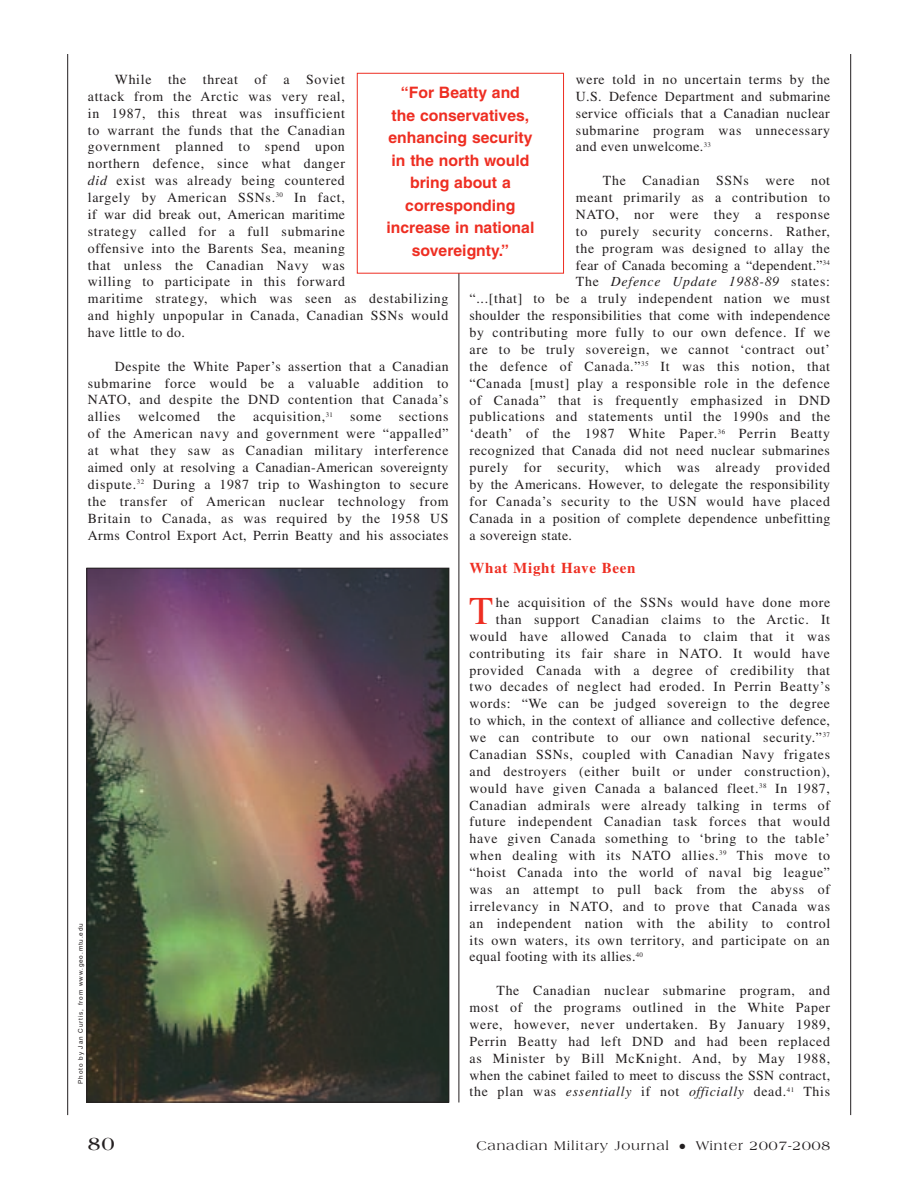
<style>
.page{position:relative;width:918px;height:1188px;background:#fff}
.page>*{position:absolute;margin:0;border:0;box-sizing:border-box;transform-origin:0 0}
.t1{font:39.3px "Times";color:#ee2e22}
.t2{font:700 19.5px "Americana";color:#231f20}
.t3{font:700 15.75px/22.5px "Helvetica";color:#ee2e22;text-align:center}
.t4{font:700 15px "Times";letter-spacing:.05em;color:#ee2e22}
.t5{font:13.8px/16.8px "Times";letter-spacing:.05em;color:#231f20;text-align:justify}
.t6{font:13.8px "Times";letter-spacing:.025em;color:#231f20}
.t7{font:13.8px "Times";letter-spacing:.03em;color:#231f20}
.t8{font:italic 13.8px "Times";letter-spacing:.05em;color:#231f20}
.t9{font:13.5px "Americana";letter-spacing:.065em;color:#231f20}
.t10{font:6.3px "Helvetica";letter-spacing:.14em;color:#231f20}
.s1{font-style:italic}
.s2{font-style:normal}
</style>
<div class="page">
<hr style="left:850px;top:54px;width:1px;height:1061px;background:#231f20">
<hr style="left:67px;top:54px;width:1px;height:1061px;background:#231f20">
<hr style="left:459px;top:73px;width:1px;height:1029px;background:#231f20">
<img style="left:88px;top:570px;width:359px;height:530px">
<div style="left:357px;top:73px;width:207px;height:200px;background:#fff"></div>
<div style="left:357px;top:73px;width:207px;height:201px;border:1px solid #ee2e22"></div>
<p class="t5" style="left:88px;top:72px;width:362px;text-align:left;text-indent:27px">While the threat of a Soviet<br>attack from the Arctic was very real,<br>in 1987, this threat was insufficient<br>to warrant the funds that the Canadian<br>government planned to spend upon<br>northern defence, since what danger<br><span class="s1">did</span> exist was already being countered<br>largely by American SSNs.<sup>30</sup> In fact,<br>if war did break out, American maritime<br>strategy called for a full submarine<br>offensive into the Barents Sea, meaning<br>that unless the Canadian Navy was<br>willing to participate in this forward<br>maritime strategy, which was seen as destabilizing and highly unpopular in Canada, Canadian SSNs would have little to do.</p>
<p class="t5" style="left:88px;top:359px;width:362px;text-indent:27px">Despite the White Paper’s assertion that a Canadian submarine force would be a valuable addition to NATO, and despite the DND contention that Canada’s allies</p>
<p class="t5" style="left:576px;top:72px;width:256px">were told in no uncertain terms by the U.S. Defence Department and submarine service officials that a Canadian nuclear submarine program was unnecessary and even unwelcome.<sup>33</sup></p>
<p class="t5" style="left:603px;top:174px;width:229px">The Canadian SSNs were not</p>
<p class="t5" style="left:576px;top:190px;width:256px">meant primarily as a contribution to</p>
<p class="t5" style="left:576px;top:207px;width:256px">NATO, nor were they a response</p>
<p class="t5" style="left:576px;top:224px;width:256px">to purely security concerns. Rather,</p>
<p class="t5" style="left:576px;top:241px;width:256px">the program was designed to allay the</p>
<p class="t6" style="left:576px;top:260px;width:256px">fear of Canada becoming a “dependent.”<sup>34</sup></p>
<p class="t8" style="left:576px;top:277px;width:256px"><span class="s2">The</span> Defence Update 1988-89 <span class="s2">states:</span></p>
<p class="t5" style="left:470px;top:292px;width:362px">“...[that] to be a truly independent nation we must</p>
<p class="t6" style="left:470px;top:311px;width:362px">shoulder the responsibilities that come with independence</p>
<p class="t5" style="left:470px;top:325px;width:362px">by contributing more fully to our own defence. If we</p>
<p class="t5" style="left:470px;top:342px;width:362px">are to be truly sovereign, we cannot ‘contract out’</p>
<p class="t5" style="left:470px;top:359px;width:362px">the defence of Canada.”<sup>35</sup> It was this notion, that</p>
<p class="t5" style="left:469px;top:376px;width:362px">“Canada [must] play a responsible role in the defence</p>
<p class="t5" style="left:469px;top:393px;width:362px">of Canada” that is frequently emphasized in DND</p>
<p class="t5" style="left:469px;top:410px;width:362px">publications and statements until the 1990s and the</p>
<p class="t5" style="left:469px;top:427px;width:362px">‘death’ of the 1987 White Paper.<sup>36</sup> Perrin Beatty</p>
<p class="t5" style="left:469px;top:444px;width:362px">recognized that Canada did not need nuclear submarines</p>
<p class="t5" style="left:469px;top:460px;width:362px">purely for security, which was already provided</p>
<p class="t6" style="left:469px;top:479px;width:362px">by the Americans. However, to delegate the responsibility</p>
<p class="t5" style="left:469px;top:494px;width:362px">for Canada’s security to the USN would have placed</p>
<p class="t7" style="left:469px;top:513px;width:362px">Canada in a position of complete dependence unbefitting</p>
<p class="t6" style="left:469px;top:530px;width:104px">a sovereign state.</p>
<p class="t4" style="left:470px;top:563px;width:168px">What Might Have Been</p>
<h1 class="t1" style="left:469px;top:597px;width:26px">T</h1>
<p class="t5" style="left:496px;top:595px;width:336px">he acquisition of the SSNs would have done more</p>
<p class="t3" style="left:386px;top:83px;width:149px">“For Beatty and<br>the conservatives, enhancing security in the north would bring about a corresponding increase in national sovereignty.”</p>
<p class="t5" style="left:138px;top:410px;width:63px">welcomed</p>
<p class="t5" style="left:217px;top:410px;width:20px">the</p>
<p class="t5" style="left:253px;top:410px;width:130px">acquisition,<sup>31</sup> some</p>
<p class="t5" style="left:88px;top:410px;width:362px;text-indent:311px">sections of the American navy and government were “appalled” at what they saw as Canadian military interference aimed only at resolving a Canadian-American sovereignty dispute.<sup>32</sup> During a 1987 trip to Washington to secure the transfer of American nuclear technology from Britain to Canada, as was required by the 1958 US Arms Control Export Act, Perrin Beatty and his associates</p>
<p class="t5" style="left:496px;top:612px;width:336px">than support Canadian claims to the Arctic. It</p>
<p class="t5" style="left:470px;top:629px;width:362px">would have allowed Canada to claim that it was</p>
<p class="t5" style="left:470px;top:646px;width:362px">contributing its fair share in NATO. It would have</p>
<p class="t5" style="left:470px;top:663px;width:362px">provided Canada with a degree of credibility that</p>
<p class="t5" style="left:470px;top:680px;width:362px">two decades of neglect had eroded. In Perrin Beatty’s</p>
<p class="t5" style="left:470px;top:697px;width:362px">words: “We can be judged sovereign to the degree</p>
<p class="t6" style="left:470px;top:716px;width:362px">to which, in the context of alliance and collective defence,</p>
<p class="t5" style="left:470px;top:730px;width:362px">we can contribute to our own national security.”<sup>37</sup></p>
<p class="t5" style="left:470px;top:747px;width:362px">Canadian SSNs, coupled with Canadian Navy frigates</p>
<p class="t5" style="left:470px;top:764px;width:362px">and destroyers (either built or under construction),</p>
<p class="t5" style="left:470px;top:781px;width:362px">would have given Canada a balanced fleet.<sup>38</sup> In 1987,</p>
<p class="t5" style="left:469px;top:798px;width:362px">Canadian admirals were already talking in terms of</p>
<p class="t5" style="left:469px;top:815px;width:362px">future independent Canadian task forces that would</p>
<p class="t5" style="left:469px;top:832px;width:362px">have given Canada something to ‘bring to the table’</p>
<p class="t5" style="left:469px;top:849px;width:362px">when dealing with its NATO allies.<sup>39</sup> This move to</p>
<p class="t5" style="left:469px;top:865px;width:362px">“hoist Canada into the world of naval big league”</p>
<p class="t5" style="left:469px;top:882px;width:362px">was an attempt to pull back from the abyss of</p>
<p class="t5" style="left:469px;top:899px;width:362px">irrelevancy in NATO, and to prove that Canada was</p>
<p class="t5" style="left:469px;top:916px;width:362px">an independent nation with the ability to control</p>
<p class="t5" style="left:469px;top:933px;width:362px">its own waters, its own territory, and participate on an</p>
<p class="t6" style="left:469px;top:952px;width:175px">equal footing with its allies.<sup>40</sup></p>
<p class="t5" style="left:469px;top:984px;width:362px;text-indent:27px">The Canadian nuclear submarine program, and most of the programs outlined in the White Paper were, however, never undertaken. By January 1989, Perrin Beatty had left DND and had been replaced as Minister by Bill McKnight. And, by May 1988, when the cabinet failed to meet to discuss the SSN contract, the plan was <span class="s1">essentially</span> if not <span class="s1">officially</span> dead.<sup>41</sup> This</p>
<p class="t10" style="left:78px;top:1084px;width:162px;rotate:-90deg">Photo by Jan Curtis, from www.geo.mtu.edu</p>
<h2 class="t2" style="left:88px;top:1135px;width:28px">80</h2>
<p class="t9" style="left:476px;top:1140px;width:355px">Canadian Military Journal ● Winter 2007-2008</p>
</div>
